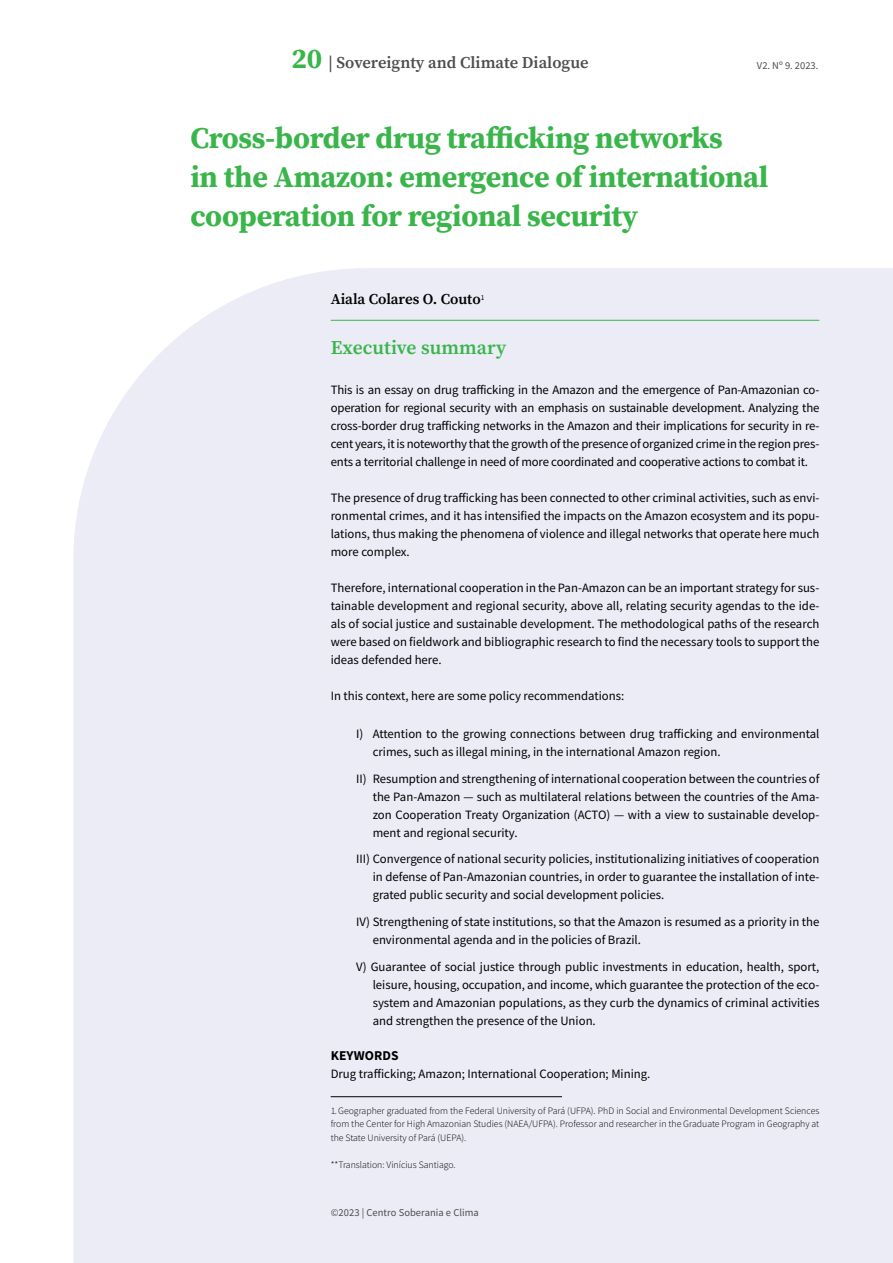
<style>
.page{position:relative;width:893px;height:1263px;background:#fff}
.page>*{position:absolute;margin:0;border:0;box-sizing:border-box;transform-origin:0 0}
.t1{font:700 30px/39px "Source Serif Pro";letter-spacing:-.01em;color:#39b54a}
.t2{font:600 19.5px "Source Serif Pro";letter-spacing:.005em;color:#39b54a}
.t3{font:600 16.5px "Source Serif Pro";color:#4d4d4d}
.t4{font:600 15px "Source Serif Pro";color:#000}
.t5{font:700 13.5px "Source Sans Pro";letter-spacing:.005em;color:#000}
.t6{font:12.75px/18px "Source Sans Pro";color:#000;text-align:justify}
.t7{font:10.5px "Source Sans Pro";letter-spacing:.005em;color:#4d4d4d}
.t8{font:300 9.75px/13.5px "Source Sans Pro";color:#000;text-align:justify}
.s1{font-weight:700;font-size:28.5px;color:#39b54a}
</style>
<div class="page">
<div style="left:73px;top:268px;width:817px;height:992px;background:#ebecf6"></div>
<hr style="left:331px;top:1096px;width:231px;height:1px;background:#000">
<hr style="left:331px;top:320px;width:488px;height:1px;background:#39b54a">
<p class="t3" style="left:292px;top:52px;width:298px"><span class="s1">20</span> | Sovereignty and Climate Dialogue</p>
<p class="t7" style="left:757px;top:58px;width:63px">V2. Nº 9. 2023.</p>
<h1 class="t1" style="left:190px;top:118px;width:580px">Cross-border drug trafficking networks<br>in the Amazon: emergence of international cooperation for regional security</h1>
<p class="t4" style="left:331px;top:289px;width:155px">Aiala Colares O. Couto<sup>1</sup></p>
<h2 class="t2" style="left:331px;top:334px;width:177px">Executive summary</h2>
<p class="t6" style="left:331px;top:381px;width:490px">This is an essay on drug trafficking in the Amazon and the emergence of Pan-Amazonian co&shy;operation for regional security with an emphasis on sustainable development. Analyzing the cross-border drug trafficking networks in the Amazon and their implications for security in re&shy;cent years, it is noteworthy that the growth of the presence of organized crime in the region pres&shy;ents a territorial challenge in need of more coordinated and cooperative actions to combat it.</p>
<p class="t6" style="left:331px;top:489px;width:490px">The presence of drug trafficking has been connected to other criminal activities, such as envi&shy;ronmental crimes, and it has intensified the impacts on the Amazon ecosystem and its popu&shy;lations, thus making the phenomena of violence and illegal networks that operate here much more complex.</p>
<p class="t6" style="left:331px;top:579px;width:490px">Therefore, international cooperation in the Pan-Amazon can be an important strategy for sus&shy;tainable development and regional security, above all, relating security agendas to the ide&shy;als of social justice and sustainable development. The methodological paths of the research were based on fieldwork and bibliographic research to find the necessary tools to support the ideas defended here.</p>
<p class="t6" style="left:331px;top:687px;width:295px">In this context, here are some policy recommendations:</p>
<p class="t6" style="left:373px;top:725px;width:448px;text-indent:-16px">I) Attention to the growing connections between drug trafficking and environmental crimes, such as illegal mining, in the international Amazon region.</p>
<p class="t6" style="left:373px;top:770px;width:448px;text-indent:-16px">II) Resumption and strengthening of international cooperation between the countries of the Pan-Amazon — such as multilateral relations between the countries of the Ama&shy;zon Cooperation Treaty Organization (ACTO) — with a view to sustainable develop&shy;ment and regional security.</p>
<p class="t6" style="left:373px;top:850px;width:448px;text-indent:-16px">III) Convergence of national security policies, institutionalizing initiatives of cooperation in defense of Pan-Amazonian countries, in order to guarantee the installation of inte&shy;grated public security and social development policies.</p>
<p class="t6" style="left:373px;top:913px;width:448px;text-indent:-16px">IV) Strengthening of state institutions, so that the Amazon is resumed as a priority in the environmental agenda and in the policies of Brazil.</p>
<p class="t6" style="left:373px;top:957px;width:448px;text-indent:-16px">V) Guarantee of social justice through public investments in education, health, sport, leisure, housing, occupation, and income, which guarantee the protection of the eco&shy;system and Amazonian populations, as they curb the dynamics of criminal activities and strengthen the presence of the Union.</p>
<p class="t5" style="left:331px;top:1047px;width:69px">KEYWORDS</p>
<p class="t6" style="left:331px;top:1065px;width:321px">Drug trafficking; Amazon; International Cooperation; Mining.</p>
<p class="t8" style="left:331px;top:1104px;width:490px">1.Geographer graduated from the Federal University of Pará (UFPA). PhD in Social and Environmental Development Sciences from the Center for High Amazonian Studies (NAEA/UFPA). Professor and researcher in the Graduate Program in Geography at the State University of Pará (UEPA).</p>
<p class="t8" style="left:331px;top:1158px;width:127px">**Translation: Vinícius Santiago.</p>
<p class="t7" style="left:331px;top:1205px;width:150px">©2023 | Centro Soberania e Clima</p>
</div>
